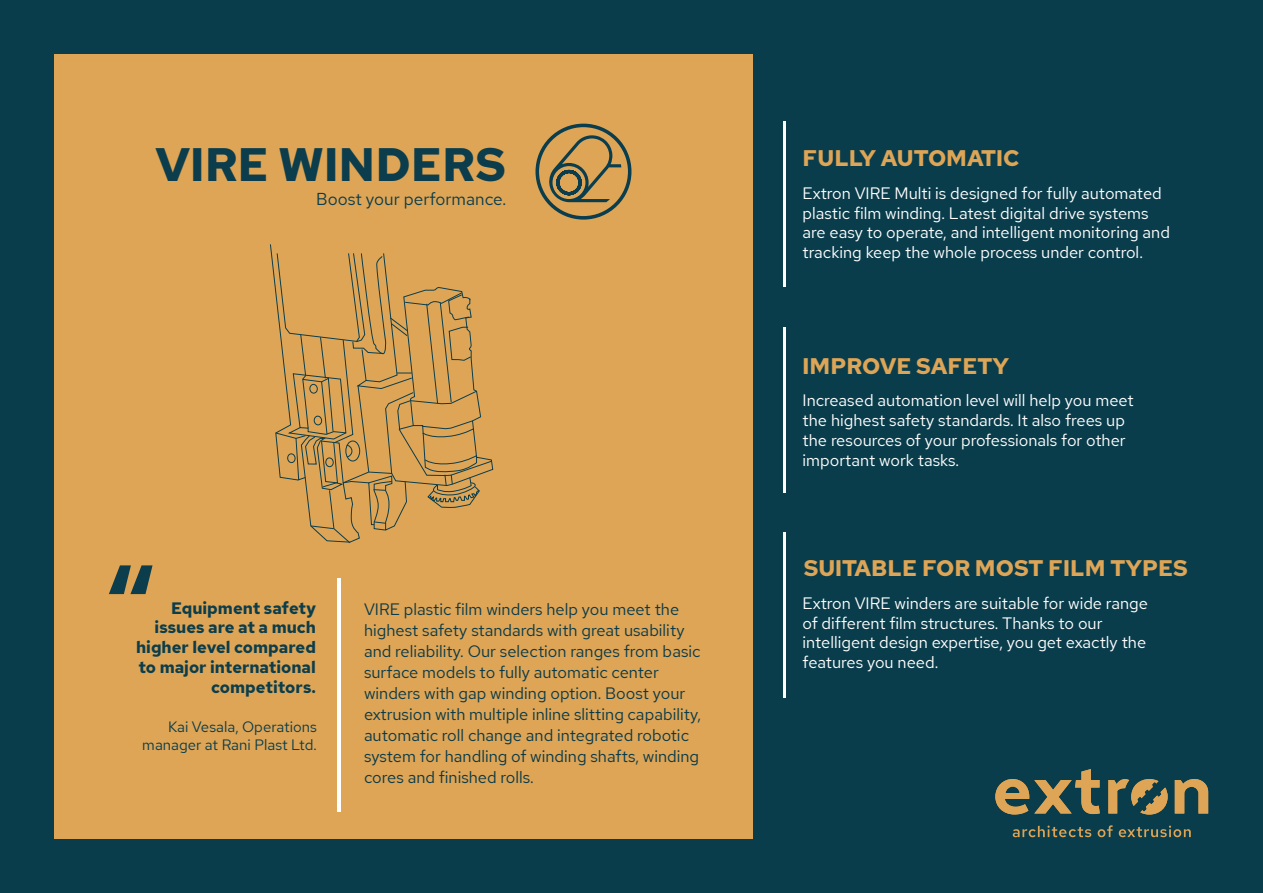
<style>
.page{position:relative;width:1263px;height:893px;background:#0a3d4c}
.page>*{position:absolute;margin:0;border:0;box-sizing:border-box;transform-origin:0 0}
.t1{font:700 94.35px "Red Hat Text";color:#0b3d4c}
.t2{font:700 46.8px "Red Hat Text";color:#0b3d4c}
.t3{font:700 22.5px "Red Hat Text";color:#dea556}
.t4{font:17.25px "Red Hat Text";color:#0b3d4c}
.t5{font:16.5px/19.8px "Red Hat Text";color:#fff}
.t6{font:16.5px/21px "Red Hat Text";color:#0a3a48}
.t7{font:700 16.5px/19.8px "Red Hat Text";color:#0b3d4c;text-align:right}
.t8{font:15px/18px "Red Hat Text";color:#0b3d4c;text-align:right}
</style>
<div class="page">
<div style="left:54px;top:54px;width:699px;height:785px;background:#dea556"></div>
<svg style="left:1013px;top:826px;width:78px;height:11px"></svg>
<svg style="left:1098px;top:825px;width:14px;height:12px"></svg>
<svg style="left:1119px;top:826px;width:72px;height:11px"></svg>
<svg style="left:995px;top:769px;width:105px;height:45px"></svg>
<svg style="left:1175px;top:779px;width:33px;height:34px"></svg>
<svg style="left:1108px;top:779px;width:60px;height:36px"></svg>
<hr style="left:338px;top:578px;width:3px;height:234px;background:#fff">
<svg style="left:535px;top:124px;width:96px;height:96px"></svg>
<svg style="left:270px;top:244px;width:223px;height:299px"></svg>
<hr style="left:783px;top:121px;width:3px;height:166px;background:#fff">
<hr style="left:783px;top:327px;width:3px;height:166px;background:#fff">
<hr style="left:783px;top:532px;width:3px;height:166px;background:#fff">
<h2 class="t2" style="left:156px;top:133px;width:352px">VIRE WINDERS</h2>
<p class="t4" style="left:316px;top:188px;width:191px">Boost your performance.</p>
<p class="t5" style="left:803px;top:183px;width:369px">Extron VIRE Multi is designed for fully automated plastic film winding. Latest digital drive systems are easy to operate, and intelligent monitoring and tracking keep the whole process under control.</p>
<h3 class="t3" style="left:803px;top:143px;width:218px">FULLY AUTOMATIC</h3>
<h3 class="t3" style="left:803px;top:351px;width:208px">IMPROVE SAFETY</h3>
<h1 class="t1" style="left:106px;top:540px;width:49px">“</h1>
<p class="t7" style="left:136px;top:598px;width:181px">Equipment safety issues are at a much higher level compared to major international competitors.</p>
<p class="t8" style="left:142px;top:717px;width:176px">Kai Vesala, Operations manager at Rani Plast Ltd.</p>
<p class="t6" style="left:364px;top:598px;width:338px">VIRE plastic film winders help you meet the highest safety standards with great usability and reliability. Our selection ranges from basic surface models to fully automatic center winders with gap winding option. Boost your extrusion with multiple inline slitting capability, automatic roll change and integrated robotic system for handling of winding shafts, winding cores and finished rolls.</p>
<p class="t5" style="left:803px;top:390px;width:333px">Increased automation level will help you meet the highest safety standards. It also frees up the resources of your professionals for other important work tasks.</p>
<h3 class="t3" style="left:804px;top:553px;width:386px">SUITABLE FOR MOST FILM TYPES</h3>
<p class="t5" style="left:803px;top:593px;width:347px">Extron VIRE winders are suitable for wide range of different film structures. Thanks to our intelligent design expertise, you get exactly the features you need.</p>
</div>
